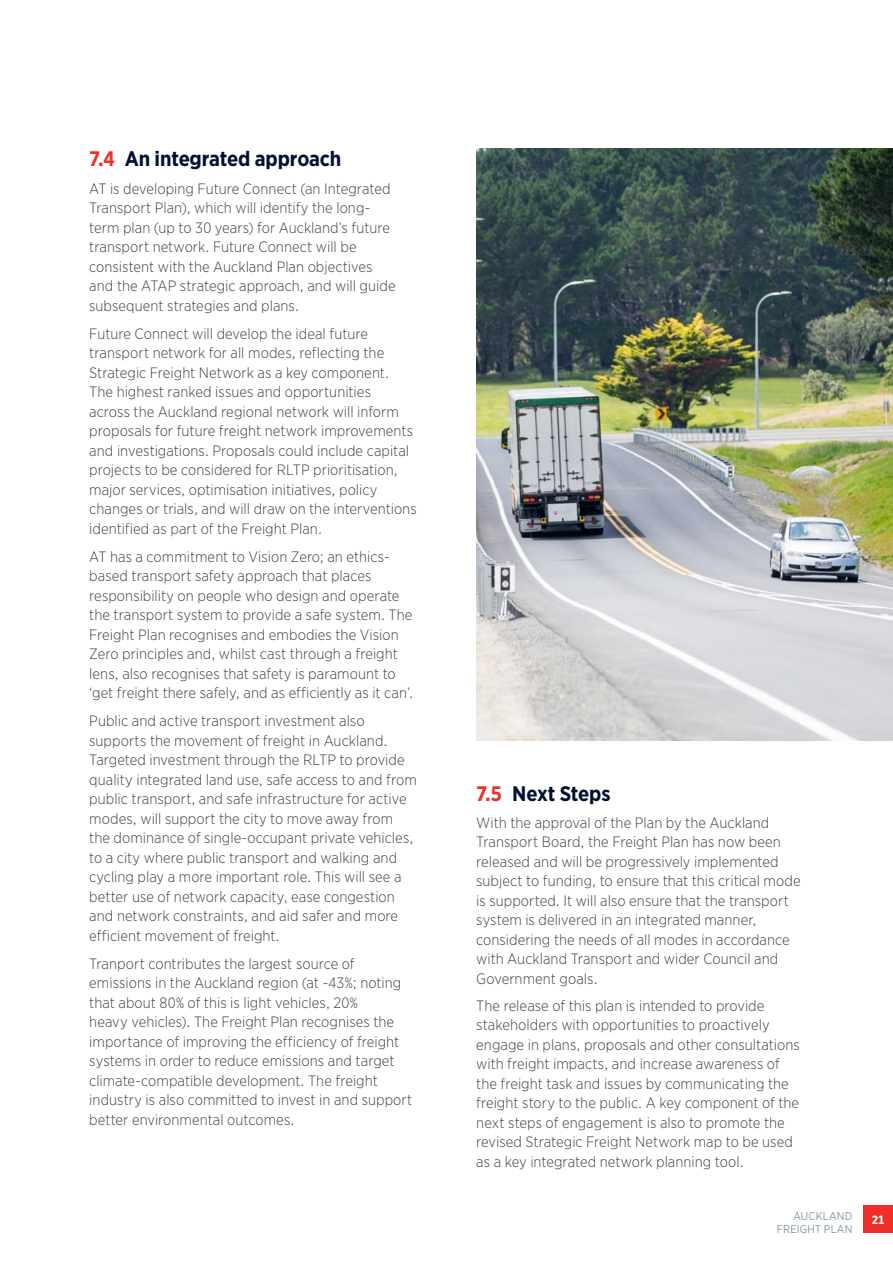
<style>
.page{position:relative;width:893px;height:1263px;background:#fff}
.page>*{position:absolute;margin:0;border:0;box-sizing:border-box;transform-origin:0 0}
.t1{font:700 21px "Gotham Narrow";letter-spacing:-.01em;color:#001231}
.t2{font:300 15px/19.5px "Gotham Narrow";letter-spacing:.005em;color:#414042}
.t3{font:700 12px "Gotham Narrow";color:#fff}
.t4{font:300 11.25px/13.5px "Gotham Narrow";letter-spacing:.02em;color:#596982;text-align:right}
.s1{color:#ee2e27}
</style>
<div class="page">
<div style="left:863px;top:1205px;width:30px;height:28px;background:#ee2e27"></div>
<img style="left:476px;top:149px;width:417px;height:592px">
<h1 class="t1" style="left:89px;top:145px;width:254px"><span class="s1">7.4</span> An integrated approach</h1>
<p class="t2" style="left:89px;top:178px;width:308px">AT is developing Future Connect (an Integrated Transport Plan), which will identify the long&shy;term plan (up to 30 years) for Auckland’s future transport network. Future Connect will be consistent with the Auckland Plan objectives and the ATAP strategic approach, and will guide subsequent strategies and plans.</p>
<p class="t2" style="left:89px;top:323px;width:329px">Future Connect will develop the ideal future transport network for all modes, reflecting the Strategic Freight Network as a key component.<br>The highest ranked issues and opportunities<br>across the Auckland regional network will inform proposals for future freight network improvements and investigations. Proposals could include capital projects to be considered for RLTP prioritisation, major services, optimisation initiatives, policy changes or trials, and will draw on the interventions identified as part of the Freight Plan.</p>
<p class="t2" style="left:89px;top:546px;width:325px">AT has a commitment to Vision Zero; an ethics&shy;based transport safety approach that places responsibility on people who design and operate the transport system to provide a safe system. The Freight Plan recognises and embodies the Vision Zero principles and, whilst cast through a freight lens, also recognises that safety is paramount to ‘get freight there safely, and as efficiently as it can’.</p>
<p class="t2" style="left:89px;top:711px;width:329px">Public and active transport investment also supports the movement of freight in Auckland.<br>Targeted investment through the RLTP to provide quality integrated land use, safe access to and from public transport, and safe infrastructure for active modes, will support the city to move away from the dominance of single-occupant private vehicles, to a city where public transport and walking and cycling play a more important role. This will see a better use of network capacity, ease congestion and network constraints, and aid safer and more efficient movement of freight.</p>
<p class="t2" style="left:89px;top:953px;width:324px">Tranport contributes the largest source of emissions in the Auckland region (at ~43%; noting that about 80% of this is light vehicles, 20%<br>heavy vehicles). The Freight Plan recognises the importance of improving the efficiency of freight systems in order to reduce emissions and target climate-compatible development. The freight industry is also committed to invest in and support better environmental outcomes.</p>
<h1 class="t1" style="left:476px;top:780px;width:136px"><span class="s1">7.5</span> Next Steps</h1>
<p class="t2" style="left:476px;top:812px;width:326px">With the approval of the Plan by the Auckland Transport Board, the Freight Plan has now been released and will be progressively implemented subject to funding, to ensure that this critical mode is supported. It will also ensure that the transport system is delivered in an integrated manner, considering the needs of all modes in accordance with Auckland Transport and wider Council and Government goals.</p>
<p class="t2" style="left:476px;top:995px;width:325px">The release of this plan is intended to provide stakeholders with opportunities to proactively engage in plans, proposals and other consultations with freight impacts, and increase awareness of the freight task and issues by communicating the freight story to the public. A key component of the next steps of engagement is also to promote the revised Strategic Freight Network map to be used as a key integrated network planning tool.</p>
<p class="t4" style="left:777px;top:1209px;width:77px">AUCKLAND<br>FREIGHT PLAN</p>
<p class="t3" style="left:872px;top:1212px;width:14px">21</p>
</div>
